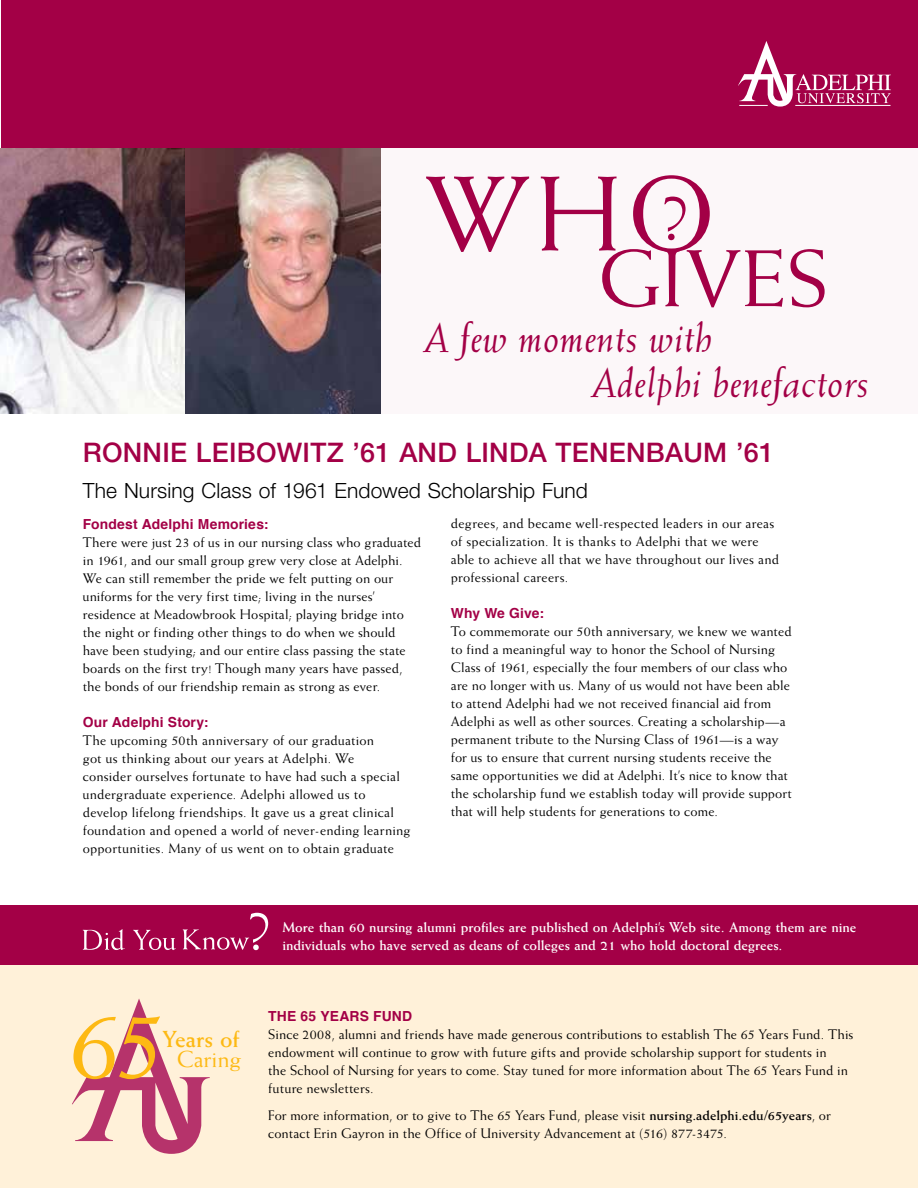
<style>
.page{position:relative;width:918px;height:1188px;background:#fff}
.page>*{position:absolute;margin:0;border:0;box-sizing:border-box;transform-origin:0 0}
.t1{font:106.2px "Weiss Std";color:#a30046}
.t2{font:100.95px "Weiss Std";color:#fdb913}
.t3{font:80.7px "Weiss Std";color:#a30046}
.t4{font:italic 42px/45px "Weiss";letter-spacing:.01em;color:#a30046}
.t5{font:500 27px "Helvetica Neue LT Std";letter-spacing:.01em;color:#a30046}
.t6{font:700 23.25px "Weiss Std";color:#fdb913}
.t7{font:23.25px "Weiss Std";color:#fdb913}
.t8{font:300 21px "Helvetica Neue LT Std";letter-spacing:.01em;color:#000}
.t9{font:700 14.25px/18px "Weiss";color:#fff}
.t10{font:13.8px/18px "Weiss Std";letter-spacing:.01em;color:#000}
.t11{font:700 13.8px "Helvetica";letter-spacing:.01em;color:#a30046}
.s1{font-weight:700}
</style>
<div class="page">
<div style="left:0;top:957px;width:918px;height:231px;background:#fff1d9"></div>
<div style="left:1px;top:905px;width:917px;height:60px;background:#a30046"></div>
<div style="left:1px;top:148px;width:917px;height:266px;background:#fcf7f9"></div>
<svg style="left:83px;top:929px;width:93px;height:21px"></svg>
<svg style="left:183px;top:913px;width:85px;height:37px"></svg>
<div style="left:1px;top:0;width:917px;height:148px;background:#a30046"></div>
<svg style="left:738px;top:41px;width:153px;height:66px"></svg>
<img style="left:0;top:148px;width:380px;height:266px">
<svg style="left:72px;top:998px;width:138px;height:156px"></svg>
<h1 class="t1" style="left:424px;top:152px;width:197px">Who</h1>
<h3 class="t3" style="left:598px;top:232px;width:104px">Gives</h3>
<h3 class="t3" style="left:661px;top:165px;width:30px">?</h3>
<h3 class="t4" style="left:591px;top:315px;width:280px;text-indent:-167px">A few moments with<br>Adelphi benefactors</h3>
<h3 class="t5" style="left:83px;top:436px;width:693px">RONNIE LEIBOWITZ ’61 AND LINDA TENENBAUM ’61</h3>
<h3 class="t8" style="left:83px;top:478px;width:507px">The Nursing Class of 1961 Endowed Scholarship Fund</h3>
<p class="t11" style="left:83px;top:513px;width:187px">Fondest Adelphi Memories:</p>
<p class="t10" style="left:83px;top:533px;width:340px">There were just 23 of us in our nursing class who graduated in 1961, and our small group grew very close at Adelphi.<br>We can still remember the pride we felt putting on our uniforms for the very first time; living in the nurses’ residence at Meadowbrook Hospital; playing bridge into the night or finding other things to do when we should have been studying; and our entire class passing the state boards on the first try! Though many years have passed, the bonds of our friendship remain as strong as ever.</p>
<p class="t11" style="left:83px;top:711px;width:127px">Our Adelphi Story:</p>
<p class="t10" style="left:83px;top:731px;width:329px">The upcoming 50th anniversary of our graduation<br>got us thinking about our years at Adelphi. We<br>consider ourselves fortunate to have had such a special undergraduate experience. Adelphi allowed us to develop lifelong friendships. It gave us a great clinical foundation and opened a world of never-ending learning opportunities. Many of us went on to obtain graduate</p>
<p class="t10" style="left:451px;top:514px;width:330px">degrees, and became well-respected leaders in our areas of specialization. It is thanks to Adelphi that we were able to achieve all that we have throughout our lives and professional careers.</p>
<p class="t11" style="left:451px;top:602px;width:95px">Why We Give:</p>
<p class="t10" style="left:451px;top:622px;width:343px">To commemorate our 50th anniversary, we knew we wanted to find a meaningful way to honor the School of Nursing Class of 1961, especially the four members of our class who are no longer with us. Many of us would not have been able to attend Adelphi had we not received financial aid from Adelphi as well as other sources. Creating a scholarship—a permanent tribute to the Nursing Class of 1961—is a way for us to ensure that current nursing students receive the same opportunities we did at Adelphi. It’s nice to know that the scholarship fund we establish today will provide support that will help students for generations to come.</p>
<h2 class="t2" style="left:69px;top:985px;width:97px">65</h2>
<h3 class="t6" style="left:163px;top:1025px;width:79px">Years of</h3>
<h3 class="t7" style="left:177px;top:1046px;width:66px">Caring</h3>
<p class="t9" style="left:282px;top:918px;width:576px">More than 60 nursing alumni profiles are published on Adelphi’s Web site. Among them are nine individuals who have served as deans of colleges and 21 who hold doctoral degrees.</p>
<p class="t11" style="left:268px;top:1005px;width:146px">The 65 Years Fund</p>
<p class="t10" style="left:268px;top:1025px;width:587px">Since 2008, alumni and friends have made generous contributions to establish The 65 Years Fund. This endowment will continue to grow with future gifts and provide scholarship support for students in<br>the School of Nursing for years to come. Stay tuned for more information about The 65 Years Fund in future newsletters.</p>
<p class="t10" style="left:268px;top:1106px;width:564px">For more information, or to give to The 65 Years Fund, please visit <span class="s1">nursing.adelphi.edu/65years</span>, or contact Erin Gayron in the Office of University Advancement at (516) 877-3475.</p>
</div>
